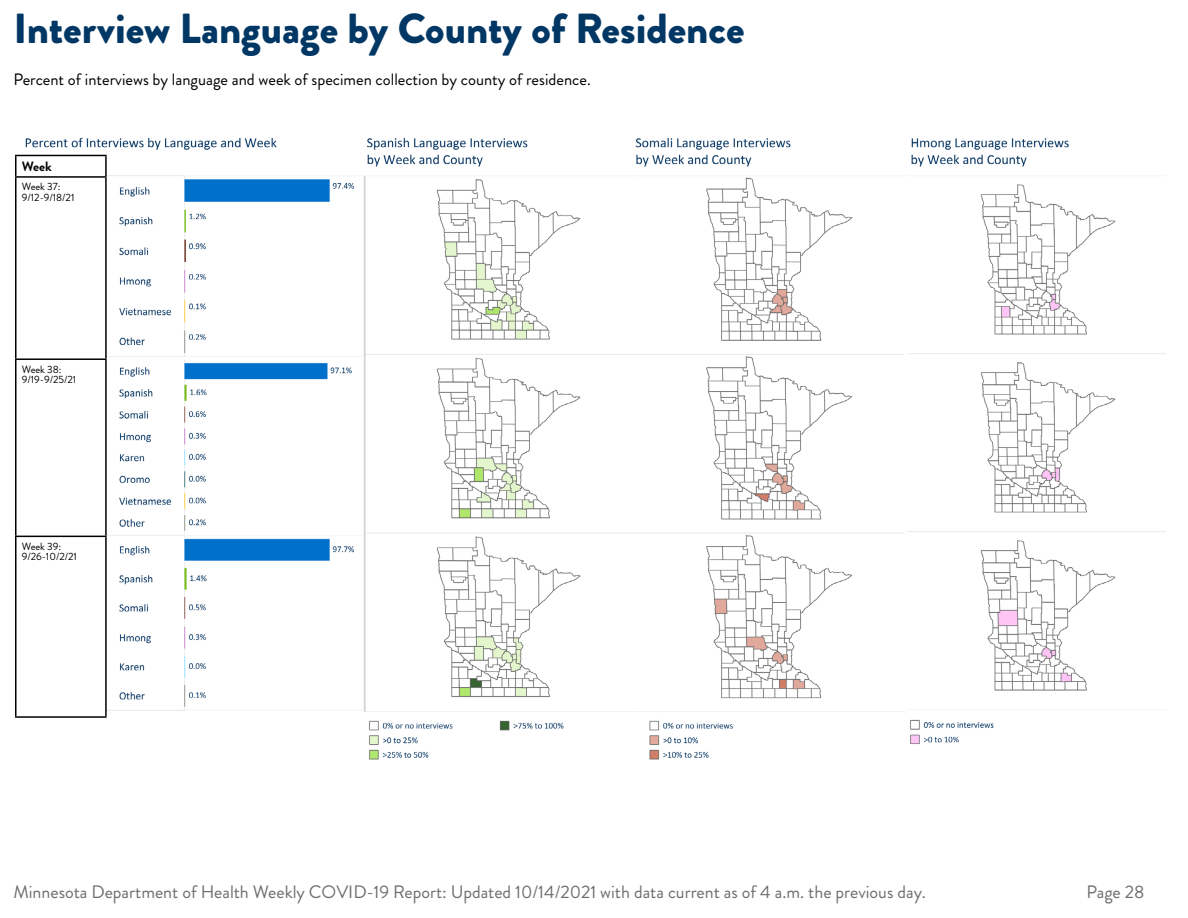
<style>
.page{position:relative;width:1188px;height:918px;background:#fff}
.page>*{position:absolute;margin:0;border:0;box-sizing:border-box;transform-origin:0 0}
.Sectionehad__H3{font:900 42px "Brandon Grotesque";color:#003764}
.t1{font:18px "Brandon Grotesque";color:#6d6e71}
.t2{font:16.5px "Brandon Grotesque";color:#000}
.t3{font:700 13.5px "Brandon Grotesque";color:#000}
.t4{font:10.5px/10.5px "Brandon Grotesque";color:#000}
</style>
<div class="page">
<img style="left:15px;top:137px;width:1151px;height:623px">
<svg style="left:17px;top:156px;width:88px;height:560px"></svg>
<hr style="left:15px;top:155px;width:92px;height:1px;background:#000">
<hr style="left:15px;top:156px;width:2px;height:20px;background:#000">
<hr style="left:105px;top:156px;width:2px;height:20px;background:#000">
<hr style="left:15px;top:176px;width:92px;height:2px;background:#000">
<hr style="left:15px;top:178px;width:2px;height:180px;background:#000">
<hr style="left:105px;top:178px;width:2px;height:180px;background:#000">
<hr style="left:15px;top:358px;width:92px;height:2px;background:#000">
<hr style="left:15px;top:360px;width:2px;height:176px;background:#000">
<hr style="left:105px;top:360px;width:2px;height:176px;background:#000">
<hr style="left:15px;top:536px;width:92px;height:1px;background:#000">
<hr style="left:15px;top:537px;width:2px;height:179px;background:#000">
<hr style="left:105px;top:537px;width:2px;height:179px;background:#000">
<hr style="left:15px;top:716px;width:92px;height:2px;background:#000">
<h3 class="Sectionehad__H3" style="left:14px;top:-1px;width:733px">Interview Language by County of Residence</h3>
<p class="t2" style="left:14px;top:68px;width:579px">Percent of interviews by language and week of specimen collection by county of residence.</p>
<p class="t3" style="left:22px;top:157px;width:31px">Week</p>
<p class="t4" style="left:22px;top:182px;width:54px">Week 37:<br>9/12-9/18/21</p>
<p class="t4" style="left:22px;top:364px;width:56px">Week 38:<br>9/19-9/25/21</p>
<p class="t4" style="left:22px;top:541px;width:57px">Week 39:<br>9/26-10/2/21</p>
<p class="t1" style="left:14px;top:879px;width:914px">Minnesota Department of Health Weekly COVID-19 Report: Updated 10/14/2021 with data current as of 4 a.m. the previous day.</p>
<p class="t1" style="left:1087px;top:879px;width:59px">Page 28</p>
</div>
